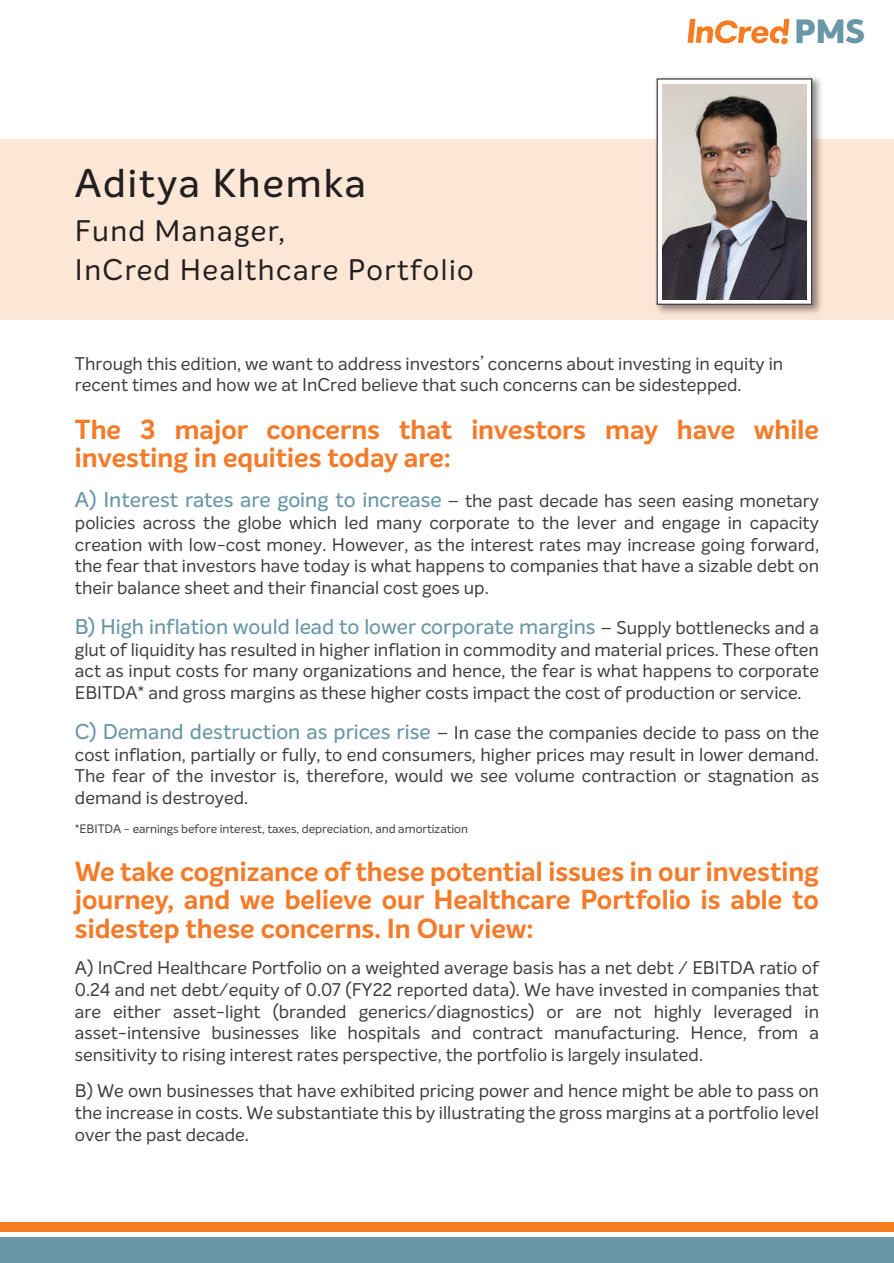
<style>
.page{position:relative;width:894px;height:1263px;background:#fff}
.page>*{position:absolute;margin:0;border:0;box-sizing:border-box;transform-origin:0 0}
.t1{font:500 39.45px "Intelo";letter-spacing:.05em;color:#231f20}
.t2{font:800 32.85px "Intelo Alt";color:#6997a6}
.t3{font:29.1px/38.4px "Intelo";letter-spacing:.05em;color:#231f20}
.t4{font:700 27px/28.5px "Intelo Alt";color:#f47b2a}
.t5{font:500 21px "Intelo";color:#6997a6}
.t6{font:18px/21.6px "Intelo";color:#3e3e3f;text-align:justify}
.t7{font:12px "Intelo";color:#3e3e3f}
.s1{font-weight:500;font-size:21px;color:#6997a6}
.s2{font-weight:400;font-size:18px;color:#3e3e3f}
</style>
<div class="page">
<div style="left:0;top:139px;width:893px;height:180px;background:#fce6d5"></div>
<svg style="left:687px;top:19px;width:102px;height:25px"></svg>
<img style="left:656px;top:77px;width:165px;height:236px">
<svg style="left:656px;top:78px;width:156px;height:227px;fill:#fff"></svg>
<img style="left:662px;top:84px;width:143px;height:215px">
<div style="left:0;top:1237px;width:893px;height:26px;background:#6997a6"></div>
<div style="left:0;top:1222px;width:893px;height:9px;background:#f47c21"></div>
<h1 class="t1" style="left:75px;top:158px;width:292px">Aditya Khemka</h1>
<h3 class="t3" style="left:75px;top:212px;width:400px">Fund Manager,<br>InCred Healthcare Portfolio</h3>
<h2 class="t2" style="left:794px;top:10px;width:72px">PMS</h2>
<p class="t6" style="left:75px;top:352px;width:709px">Through this edition, we want to address investors’ concerns about investing in equity in recent times and how we at InCred believe that such concerns can be sidestepped.</p>
<h3 class="t4" style="left:75px;top:415px;width:745px">The 3 major concerns that investors may have while investing in equities today are:</h3>
<p class="t6" style="left:75px;top:490px;width:745px"><span class="s1">A) Interest rates are going to increase</span> – the past decade has seen easing monetary policies across the globe which led many corporate to the lever and engage in capacity creation with low-cost money. However, as the interest rates may increase going forward, the fear that investors have today is what happens to companies that have a sizable debt on their balance sheet and their financial cost goes up.</p>
<p class="t5" style="left:75px;top:613px;width:745px">B) High inflation would lead to lower corporate margins <span class="s2">– Supply bottlenecks and a</span></p>
<p class="t6" style="left:75px;top:638px;width:745px">glut of liquidity has resulted in higher inflation in commodity and material prices. These often act as input costs for many organizations and hence, the fear is what happens to corporate EBITDA* and gross margins as these higher costs impact the cost of production or service.</p>
<p class="t6" style="left:75px;top:722px;width:745px"><span class="s1">C) Demand destruction as prices rise</span> – In case the companies decide to pass on the cost inflation, partially or fully, to end consumers, higher prices may result in lower demand.<br>The fear of the investor is, therefore, would we see volume contraction or stagnation as demand is destroyed.</p>
<p class="t7" style="left:75px;top:821px;width:394px">*EBITDA - earnings before interest, taxes, depreciation, and amortization</p>
<h3 class="t4" style="left:75px;top:857px;width:745px;text-align:justify">We take cognizance of these potential issues in our investing journey, and we believe our Healthcare Portfolio is able to sidestep these concerns. In Our view:</h3>
<p class="t6" style="left:75px;top:957px;width:745px">A) InCred Healthcare Portfolio on a weighted average basis has a net debt / EBITDA ratio of 0.24 and net debt/equity of 0.07 (FY22 reported data). We have invested in companies that are either asset-light (branded generics/diagnostics) or are not highly leveraged in asset-intensive businesses like hospitals and contract manufacturing. Hence, from a sensitivity to rising interest rates perspective, the portfolio is largely insulated.</p>
<p class="t6" style="left:75px;top:1080px;width:745px">B) We own businesses that have exhibited pricing power and hence might be able to pass on the increase in costs. We substantiate this by illustrating the gross margins at a portfolio level over the past decade.</p>
</div>
